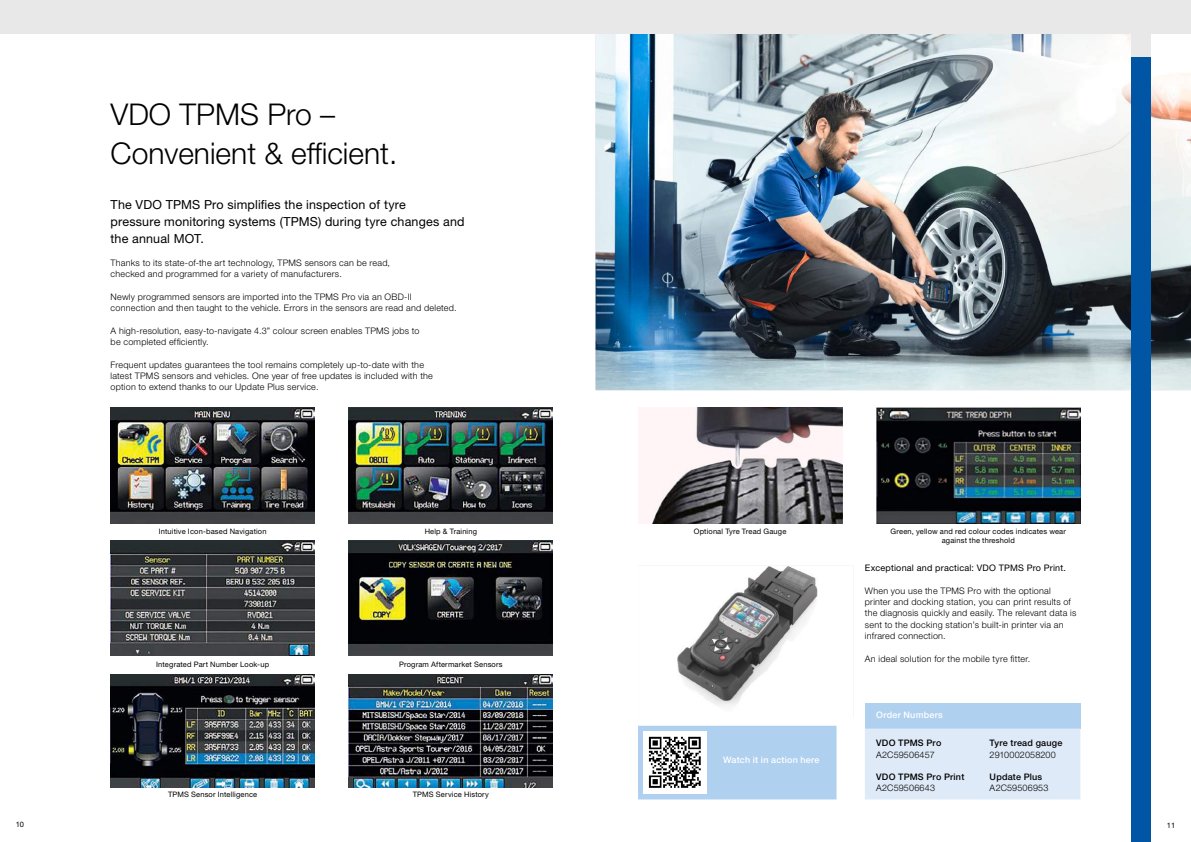
<style>
.page{position:relative;width:1191px;height:842px;background:#fff}
.page>*{position:absolute;margin:0;border:0;box-sizing:border-box;transform-origin:0 0}
.t1{font:300 30px/39.5px "Helvetica Neue LT Pro";color:#000}
.t2{font:12.5px/17px "Helvetica Neue LT Pro";letter-spacing:.01em;color:#000}
.t3{font:300 9px/11.3px "Helvetica Neue LT Pro";letter-spacing:.025em;color:#000}
.t4{font:500 9px "Helvetica Neue LT Pro";letter-spacing:.025em;color:#000}
.t5{font:9px "Helvetica Neue LT Pro";letter-spacing:.025em;color:#000}
.t6{font:500 9px "Helvetica Neue LT Pro";letter-spacing:.025em;color:#fff}
.t7{font:7.5px/9px "Helvetica Neue LT Pro";letter-spacing:.02em;color:#000;text-align:center}
</style>
<div class="page">
<img style="left:595px;top:34px;width:596px;height:356px">
<img style="left:677px;top:565px;width:141px;height:141px">
<div style="left:865px;top:703px;width:215px;height:26px;background:#b0d0ef"></div>
<div style="left:865px;top:729px;width:215px;height:70px;background:#dfeaf8"></div>
<img style="left:646px;top:407px;width:196px;height:116px">
<img style="left:876px;top:407px;width:204px;height:116px">
<img style="left:111px;top:407px;width:204px;height:116px">
<img style="left:349px;top:407px;width:204px;height:116px">
<img style="left:111px;top:540px;width:204px;height:116px">
<img style="left:349px;top:540px;width:204px;height:116px">
<img style="left:111px;top:674px;width:204px;height:114px">
<img style="left:349px;top:674px;width:204px;height:114px">
<div style="left:638px;top:726px;width:198px;height:73px;background:#b0d0ef"></div>
<img style="left:643px;top:731px;width:63px;height:63px">
<div style="left:1131px;top:57px;width:20px;height:785px;background:#0056a4"></div>
<div style="left:0;top:0;width:1191px;height:34px;background:#e8e8e8"></div>
<div style="left:1131px;top:34px;width:20px;height:23px;background:#e8e8e8"></div>
<h1 class="t1" style="left:111px;top:94px;width:288px">VDO TPMS Pro –<br>Convenient &amp; efficient.</h1>
<h2 class="t2" style="left:111px;top:196px;width:355px">The VDO TPMS Pro simplifies the inspection of tyre<br>pressure monitoring systems (TPMS) during tyre changes and the annual MOT.</h2>
<p class="t3" style="left:111px;top:257px;width:281px">Thanks to its state-of-the art technology, TPMS sensors can be read, checked and programmed for a variety of manufacturers.</p>
<p class="t3" style="left:111px;top:291px;width:347px">Newly programmed sensors are imported into the TPMS Pro via an OBD-II connection and then taught to the vehicle. Errors in the sensors are read and deleted.</p>
<p class="t3" style="left:111px;top:325px;width:310px">A high-resolution, easy-to-navigate 4.3” colour screen enables TPMS jobs to be completed efficiently.</p>
<p class="t3" style="left:111px;top:359px;width:324px">Frequent updates guarantees the tool remains completely up-to-date with the latest TPMS sensors and vehicles. One year of free updates is included with the option to extend thanks to our Update Plus service.</p>
<p class="t7" style="left:159px;top:527px;width:109px">Intuitive Icon-based Navigation</p>
<p class="t7" style="left:425px;top:527px;width:54px">Help &amp; Training</p>
<p class="t7" style="left:156px;top:660px;width:114px">Integrated Part Number Look-up</p>
<p class="t7" style="left:399px;top:660px;width:105px">Program Aftermarket Sensors</p>
<p class="t7" style="left:168px;top:790px;width:91px">TPMS Sensor Intelligence</p>
<p class="t7" style="left:413px;top:790px;width:78px">TPMS Service History</p>
<p class="t7" style="left:694px;top:527px;width:94px">Optional Tyre Tread Gauge</p>
<p class="t7" style="left:890px;top:526px;width:177px">Green, yellow and red colour codes indicates wear against the threshold</p>
<p class="t6" style="left:723px;top:754px;width:98px">Watch it in action here</p>
<p class="t5" style="left:865px;top:562px;width:202px">Exceptional and practical: VDO TPMS Pro Print.</p>
<p class="t3" style="left:865px;top:585px;width:213px">When you use the TPMS Pro with the optional printer and docking station, you can print results of the diagnosis quickly and easily. The relevant data is sent to the docking station’s built-in printer via an infrared connection.</p>
<p class="t3" style="left:865px;top:652px;width:167px">An ideal solution for the mobile tyre fitter.</p>
<p class="t6" style="left:876px;top:709px;width:68px">Order Numbers</p>
<p class="t4" style="left:876px;top:738px;width:67px">VDO TPMS Pro</p>
<p class="t3" style="left:876px;top:748px;width:60px">A2C59506457</p>
<p class="t4" style="left:876px;top:771px;width:90px">VDO TPMS Pro Print</p>
<p class="t3" style="left:876px;top:782px;width:60px">A2C59506643</p>
<p class="t4" style="left:989px;top:738px;width:74px">Tyre tread gauge</p>
<p class="t3" style="left:989px;top:748px;width:68px">2910002058200</p>
<p class="t4" style="left:989px;top:771px;width:54px">Update Plus</p>
<p class="t3" style="left:989px;top:782px;width:60px">A2C59506953</p>
<p class="t7" style="left:16px;top:820px;width:10px">10</p>
<p class="t7" style="left:1167px;top:820px;width:10px">11</p>
</div>
